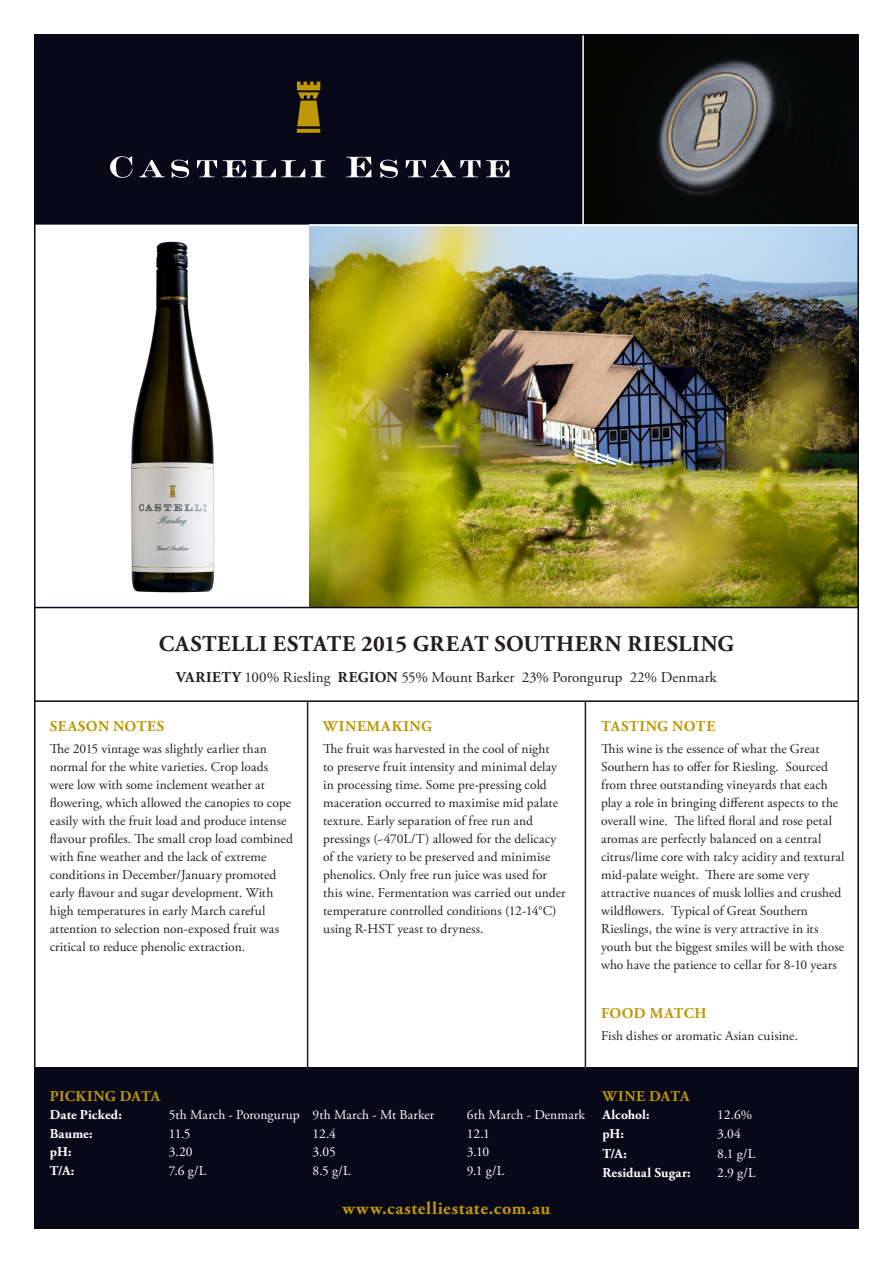
<style>
.page{position:relative;width:893px;height:1263px;background:#fff}
.page>*{position:absolute;margin:0;border:0;box-sizing:border-box;transform-origin:0 0}
.Heading_-_black_text{font:700 22.5px "Adobe Garamond Pro";letter-spacing:.025em;color:#231f20}
.Website_-_gold_text{font:700 18px "Adobe Garamond Pro";letter-spacing:.035em;color:#bd9705}
.Intro_-_black_text_1{font:15px "Adobe Garamond Pro";color:#231f20}
.Subhead_-_gold_text{font:700 15px "Adobe Garamond Pro";letter-spacing:.03em;color:#bd9705}
.Subhead_-_gold_text-2{font:700 15px "Adobe Garamond Pro";letter-spacing:.005em;color:#bd9705}
.Subhead_-_gold_text-3{font:700 15px "Adobe Garamond Pro";letter-spacing:.05em;color:#bd9705}
.Body_copy_-_black_te{font:13.5px/18px "Adobe Garamond Pro";letter-spacing:.005em;color:#231f20}
.Body_copy_-_black_te-2{font:13.5px "Adobe Garamond Pro";letter-spacing:.005em;color:#fff}
.Body_copy_-_black_te-3{font:700 13.5px "Adobe Garamond Pro";letter-spacing:.01em;color:#fff}
.s1{font-weight:700}
</style>
<div class="page">
<div style="left:34px;top:34px;width:549px;height:191px;background:#090819"></div>
<img style="left:581px;top:37px;width:275px;height:188px">
<div style="left:34px;top:1067px;width:825px;height:162px;background:#090819"></div>
<img style="left:309px;top:226px;width:547px;height:381px">
<svg style="left:110px;top:156px;width:22px;height:22px"></svg>
<svg style="left:139px;top:160px;width:26px;height:17px"></svg>
<svg style="left:171px;top:160px;width:18px;height:18px"></svg>
<svg style="left:197px;top:160px;width:20px;height:17px"></svg>
<svg style="left:223px;top:160px;width:23px;height:17px"></svg>
<svg style="left:252px;top:160px;width:53px;height:17px"></svg>
<svg style="left:311px;top:160px;width:14px;height:17px"></svg>
<svg style="left:346px;top:157px;width:25px;height:20px"></svg>
<svg style="left:380px;top:160px;width:18px;height:18px"></svg>
<svg style="left:406px;top:160px;width:74px;height:17px"></svg>
<svg style="left:486px;top:160px;width:24px;height:17px"></svg>
<svg style="left:297px;top:82px;width:23px;height:51px"></svg>
<img style="left:131px;top:241px;width:84px;height:352px">
<hr style="left:582px;top:34px;width:2px;height:192px;background:#fff">
<hr style="left:307px;top:702px;width:1px;height:369px;background:#231f20">
<hr style="left:585px;top:702px;width:1px;height:369px;background:#231f20">
<hr style="left:34px;top:700px;width:825px;height:2px;background:#090819">
<hr style="left:34px;top:607px;width:825px;height:1px;background:#090819">
<p class="Heading_-_black_text" style="left:159px;top:631px;width:577px">CASTELLI ESTATE 2015 GREAT SOUTHERN RIESLING</p>
<p class="Intro_-_black_text_1" style="left:176px;top:668px;width:542px"><span class="s1">VARIETY</span> 100% Riesling <span class="s1">REGION</span> 55% Mount Barker 23% Porongurup 22% Denmark</p>
<p class="Subhead_-_gold_text" style="left:50px;top:717px;width:116px">SEASON NOTES</p>
<p class="Body_copy_-_black_te" style="left:50px;top:740px;width:245px">The 2015 vintage was slightly earlier than normal for the white varieties. Crop loads were low with some inclement weather at flowering, which allowed the canopies to cope easily with the fruit load and produce intense flavour profiles. The small crop load combined with fine weather and the lack of extreme conditions in December/January promoted early flavour and sugar development. With high temperatures in early March careful attention to selection non-exposed fruit was critical to reduce phenolic extraction.</p>
<p class="Subhead_-_gold_text-3" style="left:323px;top:717px;width:110px">WINEMAKING</p>
<p class="Body_copy_-_black_te" style="left:323px;top:740px;width:244px">The fruit was harvested in the cool of night<br>to preserve fruit intensity and minimal delay in processing time. Some pre-pressing cold maceration occurred to maximise mid palate texture. Early separation of free run and pressings (~470L/T) allowed for the delicacy of the variety to be preserved and minimise phenolics. Only free run juice was used for this wine. Fermentation was carried out under temperature controlled conditions (12-14°C) using R-HST yeast to dryness.</p>
<p class="Subhead_-_gold_text" style="left:601px;top:717px;width:116px">TASTING NOTE</p>
<p class="Body_copy_-_black_te" style="left:601px;top:740px;width:245px">This wine is the essence of what the Great Southern has to offer for Riesling. Sourced from three outstanding vineyards that each play a role in bringing different aspects to the overall wine. The lifted floral and rose petal aromas are perfectly balanced on a central citrus/lime core with talcy acidity and textural mid-palate weight. There are some very attractive nuances of musk lollies and crushed wildflowers. Typical of Great Southern Rieslings, the wine is very attractive in its youth but the biggest smiles will be with those who have the patience to cellar for 8-10 years</p>
<p class="Subhead_-_gold_text" style="left:601px;top:1004px;width:107px">FOOD MATCH</p>
<p class="Body_copy_-_black_te" style="left:601px;top:1027px;width:199px">Fish dishes or aromatic Asian cuisine.</p>
<p class="Subhead_-_gold_text-2" style="left:50px;top:1087px;width:112px">PICKING DATA</p>
<p class="Body_copy_-_black_te-3" style="left:50px;top:1107px;width:74px">Date Picked:</p>
<p class="Body_copy_-_black_te-2" style="left:169px;top:1107px;width:132px">5th March - Porongurup</p>
<p class="Body_copy_-_black_te-2" style="left:313px;top:1107px;width:123px">9th March - Mt Barker</p>
<p class="Body_copy_-_black_te-2" style="left:467px;top:1107px;width:120px">6th March - Denmark</p>
<p class="Body_copy_-_black_te-3" style="left:50px;top:1125px;width:44px">Baume:</p>
<p class="Body_copy_-_black_te-2" style="left:169px;top:1125px;width:23px">11.5</p>
<p class="Body_copy_-_black_te-2" style="left:313px;top:1125px;width:25px">12.4</p>
<p class="Body_copy_-_black_te-2" style="left:467px;top:1125px;width:25px">12.1</p>
<p class="Body_copy_-_black_te-3" style="left:50px;top:1144px;width:23px">pH:</p>
<p class="Body_copy_-_black_te-2" style="left:169px;top:1143px;width:25px">3.20</p>
<p class="Body_copy_-_black_te-2" style="left:313px;top:1143px;width:25px">3.05</p>
<p class="Body_copy_-_black_te-2" style="left:467px;top:1143px;width:24px">3.10</p>
<p class="Body_copy_-_black_te-3" style="left:50px;top:1163px;width:26px">T/A:</p>
<p class="Body_copy_-_black_te-2" style="left:169px;top:1162px;width:39px">7.6 g/L</p>
<p class="Body_copy_-_black_te-2" style="left:313px;top:1162px;width:40px">8.5 g/L</p>
<p class="Body_copy_-_black_te-2" style="left:467px;top:1162px;width:39px">9.1 g/L</p>
<p class="Website_-_gold_text" style="left:342px;top:1198px;width:209px">www.castelliestate.com.au</p>
<p class="Subhead_-_gold_text" style="left:602px;top:1087px;width:88px">WINE DATA</p>
<p class="Body_copy_-_black_te-3" style="left:602px;top:1107px;width:49px">Alcohol:</p>
<p class="Body_copy_-_black_te-2" style="left:717px;top:1107px;width:36px">12.6%</p>
<p class="Body_copy_-_black_te-3" style="left:602px;top:1126px;width:23px">pH:</p>
<p class="Body_copy_-_black_te-2" style="left:717px;top:1126px;width:25px">3.04</p>
<p class="Body_copy_-_black_te-3" style="left:602px;top:1145px;width:26px">T/A:</p>
<p class="Body_copy_-_black_te-2" style="left:717px;top:1145px;width:40px">8.1 g/L</p>
<p class="Body_copy_-_black_te-3" style="left:602px;top:1164px;width:90px">Residual Sugar:</p>
<p class="Body_copy_-_black_te-2" style="left:717px;top:1164px;width:40px">2.9 g/L</p>
</div>
